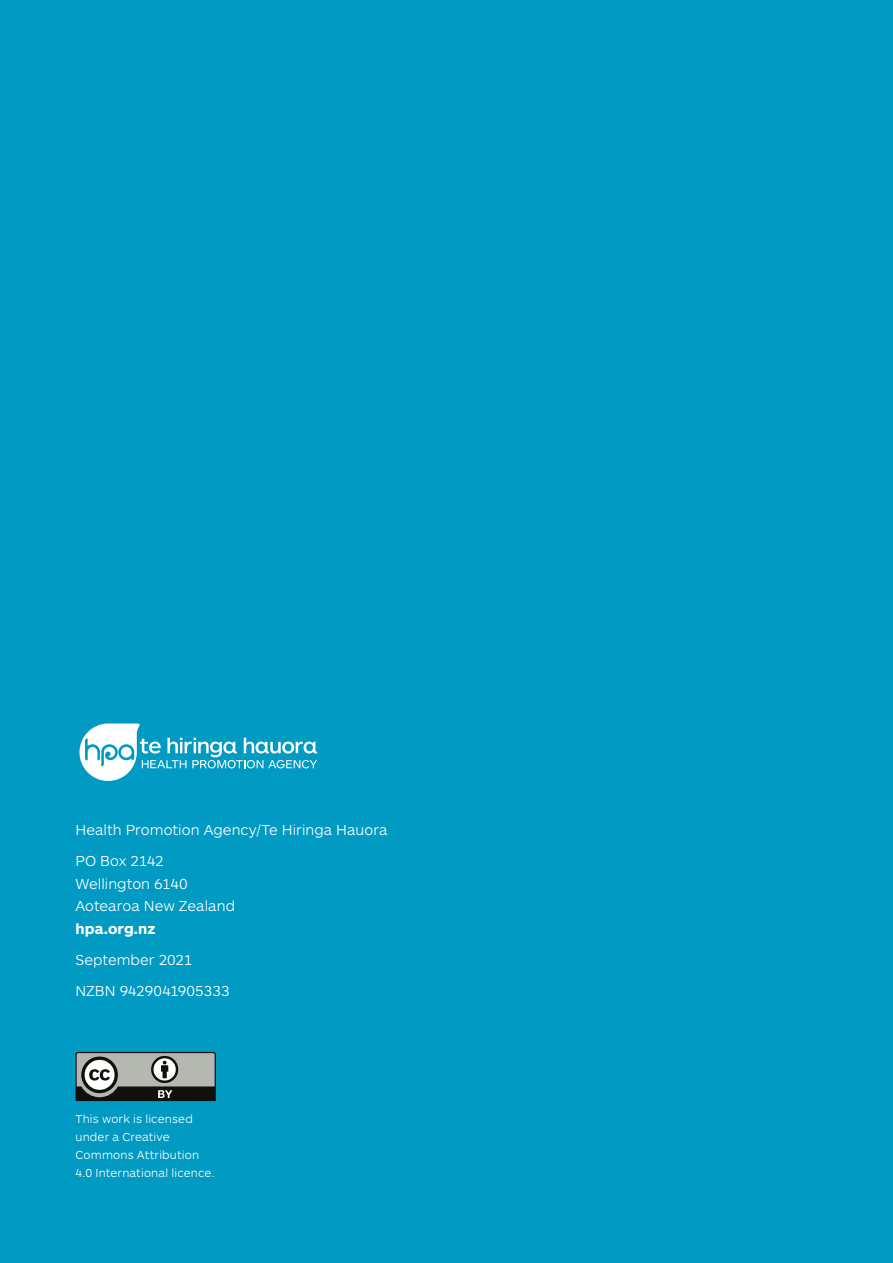
<style>
.page{position:relative;width:893px;height:1263px;background:#009ac3}
.page>*{position:absolute;margin:0;border:0;box-sizing:border-box;transform-origin:0 0}
.t1{font:300 15px/31px "ARS Maquette Pro";letter-spacing:.005em;color:#fff}
.t2{font:700 15px "ARS Maquette Pro";letter-spacing:.005em;color:#fff}
.t3{font:300 12px/18px "ARS Maquette Pro";letter-spacing:.015em;color:#fff}
</style>
<div class="page">
<svg style="left:75px;top:1052px;width:141px;height:50px;background:#7b807c"></svg>
<svg style="left:79px;top:723px;width:238px;height:58px"></svg>
<p class="t1" style="left:75px;top:814px;width:314px">Health Promotion Agency/Te Hiringa Hauora<br>PO Box 2142</p>
<p class="t1" style="left:75px;top:872px;width:161px;line-height:22.5px">Wellington 6140<br>Aotearoa New Zealand</p>
<p class="t2" style="left:75px;top:919px;width:82px">hpa.org.nz</p>
<p class="t1" style="left:75px;top:943px;width:156px">September 2021<br>NZBN 9429041905333</p>
<p class="t3" style="left:75px;top:1110px;width:140px">This work is licensed under a Creative<br>Commons Attribution<br>4.0 International licence.</p>
</div>
